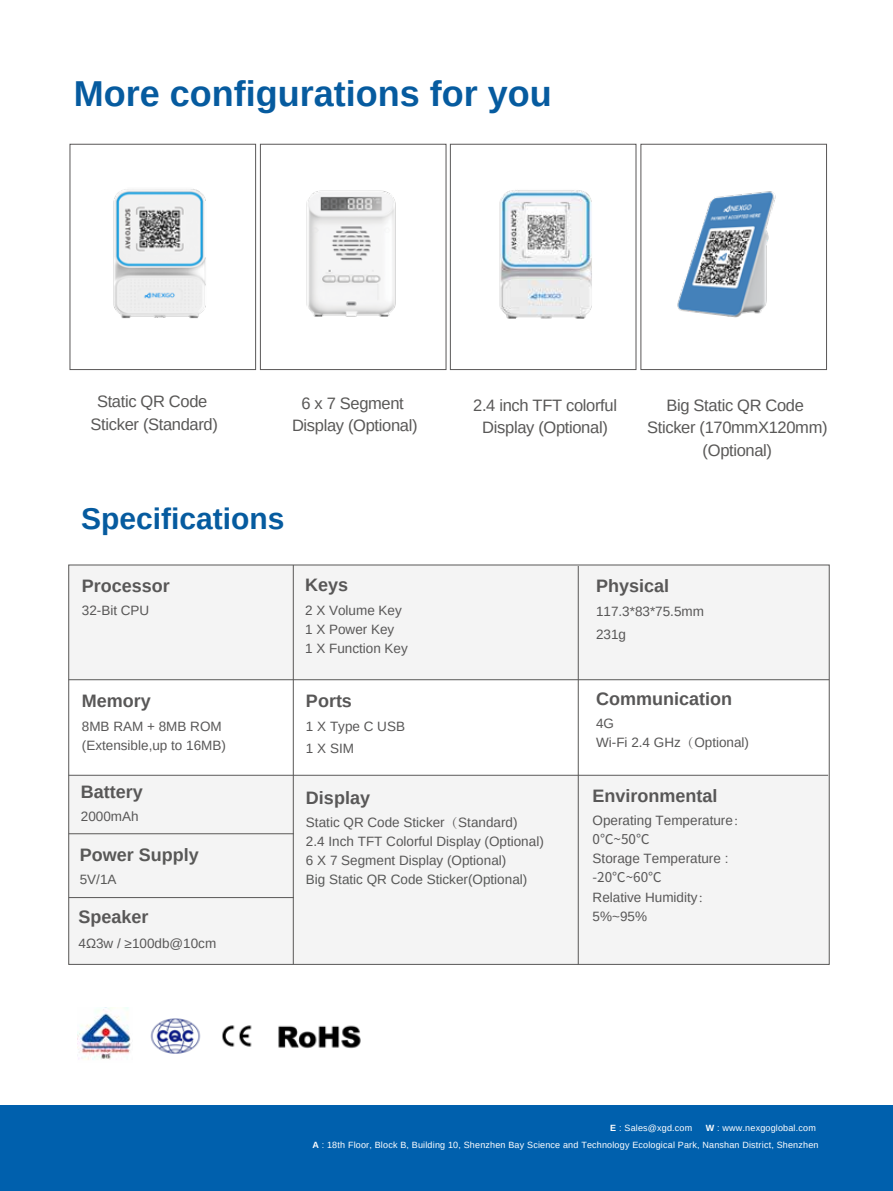
<style>
.page{position:relative;width:893px;height:1191px;background:#fff}
.page>*{position:absolute;margin:0;border:0;box-sizing:border-box;transform-origin:0 0}
.t1{font:700 36px "Arimo";color:#065b9f}
.t2{font:700 30px "Arimo";color:#065b9f}
.t3{font:700 18px "Arimo";color:#585757}
.t4{font:700 18px "Arimo";color:#585857}
.t5{font:16.5px/22.4px "Arimo";letter-spacing:-.02em;color:#595857;text-align:center}
.t6{font:13.5px/19.2px "Arimo";color:#585757}
.t7{font:13.5px "Arimo";color:#575857}
.t8{font:13.5px "Source Han Sans CN";color:#585757}
.t9{font:13.5px "Arimo";color:#585857}
.t10{font:9px/16.4px "Arimo";letter-spacing:.02em;color:#fff;text-align:right}
.s1{font-family:"Adobe Song Std";font-weight:300}
.s2{font-weight:700}
</style>
<div class="page">
<img style="left:69px;top:176px;width:137px;height:160px">
<img style="left:499px;top:190px;width:93px;height:129px">
<div style="left:70px;top:144px;width:186px;height:226px;border:1px solid #595757"></div>
<div style="left:260px;top:144px;width:186px;height:226px;border:1px solid #595757"></div>
<div style="left:450px;top:144px;width:186px;height:226px;border:1px solid #595757"></div>
<div style="left:641px;top:144px;width:186px;height:226px;border:1px solid #595757"></div>
<div style="left:0;top:1105px;width:893px;height:85px;background:#0060ad"></div>
<div style="left:69px;top:565px;width:760px;height:114px;background:#f4f4f4"></div>
<div style="left:69px;top:776px;width:760px;height:188px;background:#f4f4f4"></div>
<hr style="left:293px;top:565px;width:1px;height:399px;background:#595857">
<hr style="left:578px;top:566px;width:1px;height:398px;background:#595857">
<hr style="left:69px;top:679px;width:760px;height:1px;background:#595857">
<hr style="left:69px;top:775px;width:759px;height:1px;background:#595857">
<img style="left:68px;top:683px;width:8px;height:282px">
<hr style="left:69px;top:833px;width:225px;height:1px;background:#595857">
<hr style="left:69px;top:897px;width:225px;height:1px;background:#595857">
<img style="left:150px;top:1018px;width:51px;height:36px">
<img style="left:222px;top:1025px;width:30px;height:22px">
<img style="left:278px;top:1025px;width:83px;height:24px">
<img style="left:77px;top:1007px;width:54px;height:53px">
<img style="left:254px;top:172px;width:198px;height:164px">
<img style="left:634px;top:158px;width:193px;height:191px">
<h1 class="t1" style="left:74px;top:68px;width:480px">More configurations for you</h1>
<p class="t5" style="left:91px;top:390px;width:129px">Static QR Code<br>Sticker (Standard)</p>
<p class="t5" style="left:292px;top:392px;width:127px">6 x 7 Segment<br>Display (Optional)</p>
<p class="t5" style="left:473px;top:394px;width:145px">2.4 inch TFT colorful<br>Display (Optional)</p>
<p class="t5" style="left:647px;top:394px;width:182px">Big Static QR Code<br>Sticker (170mmX120mm) (Optional)</p>
<h2 class="t2" style="left:81px;top:498px;width:205px">Specifications</h2>
<h3 class="t3" style="left:82px;top:573px;width:90px">Processor</h3>
<p class="t6" style="left:82px;top:601px;width:69px">32-Bit CPU</p>
<h3 class="t3" style="left:82px;top:688px;width:71px">Memory</h3>
<p class="t6" style="left:82px;top:716px;width:146px">8MB RAM + 8MB ROM (Extensible,up to 16MB)</p>
<h3 class="t3" style="left:81px;top:779px;width:64px">Battery</h3>
<p class="t6" style="left:81px;top:807px;width:59px">2000mAh</p>
<h3 class="t4" style="left:80px;top:842px;width:121px">Power Supply</h3>
<p class="t9" style="left:80px;top:870px;width:38px">5V/1A</p>
<h3 class="t3" style="left:78px;top:904px;width:72px">Speaker</h3>
<p class="t6" style="left:78px;top:933px;width:139px">4Ω3w / ≥100db@10cm</p>
<h3 class="t3" style="left:305px;top:573px;width:45px">Keys</h3>
<p class="t6" style="left:305px;top:600px;width:104px">2 X Volume Key<br>1 X Power Key<br>1 X Function Key</p>
<h3 class="t3" style="left:306px;top:688px;width:48px">Ports</h3>
<p class="t6" style="left:306px;top:715px;width:101px;line-height:22.2px">1 X Type C USB<br>1 X SIM</p>
<h3 class="t3" style="left:306px;top:785px;width:66px">Display</h3>
<p class="t6" style="left:306px;top:812px;width:239px">Static QR Code Sticker<span class="s1">（</span>Standard)<br>2.4 Inch TFT Colorful Display (Optional)<br>6 X 7 Segment Display (Optional)</p>
<p class="t7" style="left:306px;top:871px;width:223px">Big Static QR Code Sticker(Optional)</p>
<h3 class="t3" style="left:596px;top:573px;width:75px">Physical</h3>
<p class="t6" style="left:596px;top:601px;width:110px;line-height:22.2px">117.3*83*75.5mm<br>231g</p>
<h3 class="t3" style="left:596px;top:686px;width:138px">Communication</h3>
<p class="t6" style="left:596px;top:714px;width:155px">4G<br>Wi-Fi 2.4 GHz<span class="s1">（</span>Optional)</p>
<h3 class="t3" style="left:593px;top:783px;width:127px">Environmental</h3>
<p class="t6" style="left:593px;top:810px;width:155px">Operating Temperature<span class="s1">：</span></p>
<p class="t8" style="left:593px;top:831px;width:58px">0℃~50℃</p>
<p class="t6" style="left:593px;top:849px;width:137px">Storage Temperature :</p>
<p class="t8" style="left:593px;top:869px;width:71px">-20℃~60℃</p>
<p class="t6" style="left:593px;top:887px;width:120px">Relative Humidity<span class="s1">：<br></span>5%~95%</p>
<p class="t10" style="left:312px;top:1120px;width:508px"><span class="s2">W</span> : www.nexgoglobal.com<br><span class="s2">A</span> : 18th Floor, Block B, Building 10, Shenzhen Bay Science and Technology Ecological Park, Nanshan District, Shenzhen</p>
<p class="t10" style="left:610px;top:1120px;width:84px"><span class="s2">E</span> : Sales@xgd.com</p>
</div>
